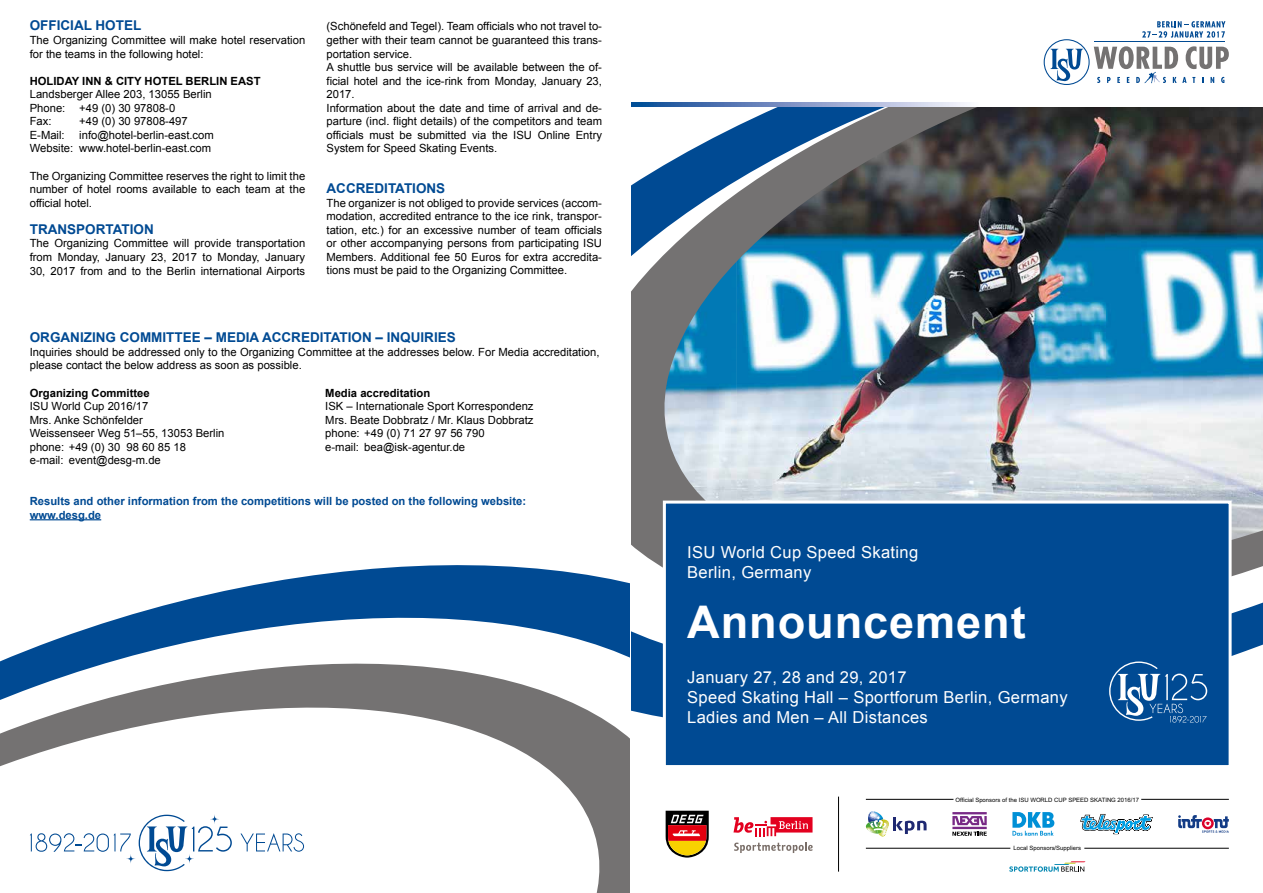
<style>
.page{position:relative;width:1263px;height:893px;background:#fff}
.page>*{position:absolute;margin:0;border:0;box-sizing:border-box;transform-origin:0 0}
.t1{font:700 45px "Arial";letter-spacing:.02em;color:#fff}
.t2{font:16.5px/19.8px "Arial";letter-spacing:.02em;color:#fff}
.t3{font:700 13.5px "Arial";color:#004a93}
.t4{font:11.25px/13.5px "Arial";color:#000}
.t5{font:700 11.25px/13.5px "Arial";color:#004a93}
.t6{font:700 11.25px "Arial";color:#000}
.t7{font:6px "Arial";color:#000}
</style>
<div class="page">
<hr style="left:838px;top:797px;width:1px;height:75px;background:#000">
<svg style="left:734px;top:842px;width:79px;height:11px"></svg>
<svg style="left:733px;top:817px;width:79px;height:19px"></svg>
<hr style="left:1084px;top:848px;width:145px;height:1px;background:#000">
<hr style="left:1141px;top:799px;width:88px;height:1px;background:#000">
<hr style="left:866px;top:848px;width:144px;height:1px;background:#000">
<hr style="left:866px;top:799px;width:87px;height:1px;background:#000">
<svg style="left:1009px;top:861px;width:76px;height:11px"></svg>
<svg style="left:866px;top:811px;width:60px;height:26px"></svg>
<svg style="left:1178px;top:815px;width:51px;height:18px"></svg>
<hr style="left:952px;top:812px;width:35px;height:2px;background:#782a86">
<svg style="left:952px;top:816px;width:35px;height:20px"></svg>
<svg style="left:1012px;top:812px;width:42px;height:24px"></svg>
<svg style="left:666px;top:811px;width:43px;height:47px;background:#a5643d"></svg>
<svg style="left:1080px;top:814px;width:72px;height:20px"></svg>
<svg style="left:1044px;top:21px;width:185px;height:64px"></svg>
<img style="left:631px;top:106px;width:632px;height:611px">
<div style="left:661px;top:499px;width:572px;height:267px;background:#004a93"></div>
<svg style="left:631px;top:102px;width:336px;height:4px"></svg>
<svg style="left:1109px;top:661px;width:98px;height:61px;background:#306ca7"></svg>
<svg style="left:0;top:565px;width:629px;height:328px"></svg>
<hr style="left:30px;top:519px;width:71px;height:1px;background:#004a93">
<svg style="left:240px;top:833px;width:64px;height:19px"></svg>
<svg style="left:30px;top:815px;width:202px;height:56px"></svg>
<p class="t3" style="left:30px;top:17px;width:113px">OFFICIAL HOTEL</p>
<p class="t4" style="left:30px;top:33px;width:277px">The Organizing Committee will make hotel reservation for the teams in the following hotel:</p>
<p class="t6" style="left:30px;top:73px;width:232px">HOLIDAY INN &amp; CITY HOTEL BERLIN EAST</p>
<p class="t4" style="left:30px;top:88px;width:183px">Landsberger Allee 203, 13055 Berlin<br>Phone: +49 (0) 30 97808-0<br>Fax:</p>
<p class="t4" style="left:79px;top:115px;width:110px">+49 (0) 30 97808-497</p>
<p class="t4" style="left:30px;top:128px;width:186px;text-align:right">info@hotel-berlin-east.com<br>Website: www.hotel-berlin-east.com</p>
<p class="t4" style="left:30px;top:169px;width:277px;text-align:justify">The Organizing Committee reserves the right to limit the number of hotel rooms available to each team at the official hotel.</p>
<p class="t3" style="left:30px;top:220px;width:125px">TRANSPORTATION</p>
<p class="t4" style="left:30px;top:237px;width:277px;text-align:justify">The Organizing Committee will provide transportation from Monday, January 23, 2017 to Monday, January 30, 2017 from and to the Berlin international Airports</p>
<p class="t4" style="left:30px;top:128px;width:36px">E-Mail:</p>
<p class="t4" style="left:327px;top:20px;width:277px">(Schönefeld and Tegel). Team officials who not travel to&shy;gether with their team cannot be guaranteed this trans&shy;portation service.<br>A shuttle bus service will be available between the of&shy;ficial hotel and the ice-rink from Monday, January 23, 2017.<br>Information about the date and time of arrival and de&shy;parture (incl. flight details) of the competitors and team officials must be submitted via the ISU Online Entry System for Speed Skating Events.</p>
<p class="t3" style="left:327px;top:179px;width:120px">ACCREDITATIONS</p>
<p class="t4" style="left:327px;top:196px;width:277px;text-align:justify">The organizer is not obliged to provide services (accom&shy;modation, accredited entrance to the ice rink, transpor&shy;tation, etc.) for an excessive number of team officials or other accompanying persons from participating ISU Members. Additional fee 50 Euros for extra accredita&shy;tions must be paid to the Organizing Committee.</p>
<p class="t3" style="left:30px;top:329px;width:428px">ORGANIZING COMMITTEE – MEDIA ACCREDITATION – INQUIRIES</p>
<p class="t4" style="left:30px;top:345px;width:571px">Inquiries should be addressed only to the Organizing Committee at the addresses below. For Media accreditation, please contact the below address as soon as possible.</p>
<p class="t6" style="left:30px;top:385px;width:122px">Organizing Committee</p>
<p class="t4" style="left:30px;top:399px;width:196px">ISU World Cup 2016/17<br>Mrs. Anke Schönfelder<br>Weissenseer Weg 51–55, 13053 Berlin phone: +49 (0) 30 98 60 85 18<br>e-mail: event@desg-m.de</p>
<p class="t6" style="left:325px;top:385px;width:107px">Media accreditation</p>
<p class="t4" style="left:325px;top:399px;width:210px">ISK – Internationale Sport Korrespondenz Mrs. Beate Dobbratz / Mr. Klaus Dobbratz phone: +49 (0) 71 27 97 56 790<br>e-mail: bea@isk-agentur.de</p>
<p class="t5" style="left:30px;top:495px;width:498px">Results and other information from the competitions will be posted on the following website: www.desg.de</p>
<h2 class="t2" style="left:687px;top:543px;width:232px">ISU World Cup Speed Skating<br>Berlin, Germany</h2>
<h1 class="t1" style="left:687px;top:592px;width:340px">Announcement</h1>
<h2 class="t2" style="left:687px;top:667px;width:382px">January 27, 28 and 29, 2017<br>Speed Skating Hall – Sportforum Berlin, Germany<br>Ladies and Men – All Distances</h2>
<p class="t7" style="left:955px;top:796px;width:185px">Official Sponsors of the ISU WORLD CUP SPEED SKATING 2016/17</p>
<p class="t7" style="left:1013px;top:844px;width:69px">Local Sponsors/Suppliers</p>
</div>
